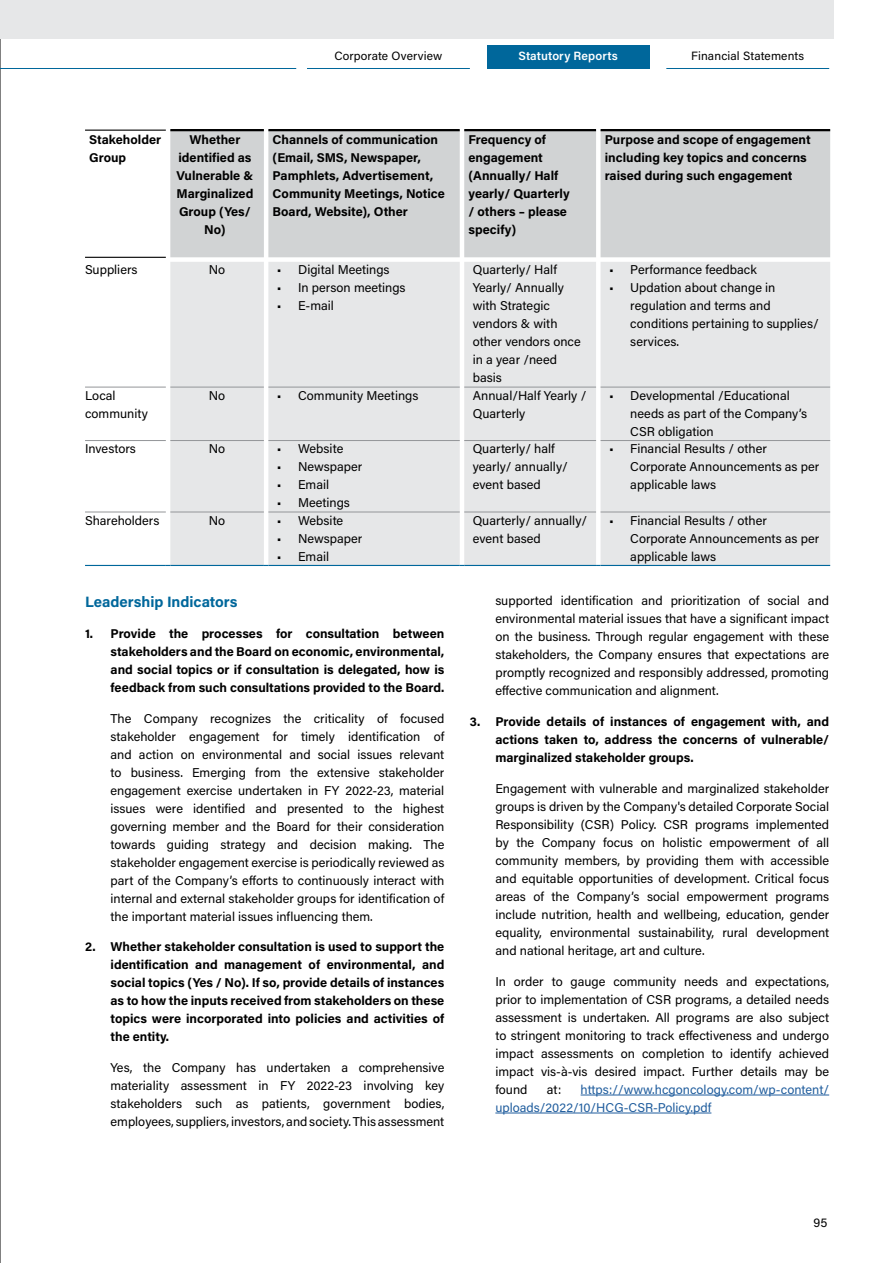
<style>
.page{position:relative;width:893px;height:1263px;background:#fff}
.page>*{position:absolute;margin:0;border:0;box-sizing:border-box;transform-origin:0 0}
.t1{font:700 15px "Acumin Pro";color:#00679b}
.t2{font:12.75px/18px "Acumin Pro";color:#000}
.t3{font:700 12.75px/18px "Acumin Pro";color:#000}
.t4{font:12.75px/18px "Acumin Pro";color:#215e9e}
.t5{font:12px "Acumin Pro";letter-spacing:.01em;color:#000}
.t6{font:600 12px "Acumin Pro";letter-spacing:.01em;color:#fff}
</style>
<div class="page">
<hr style="left:0;top:0;width:1px;height:1263px;background:#000">
<hr style="left:0;top:68px;width:296px;height:1px;background:#00679b">
<hr style="left:666px;top:68px;width:163px;height:1px;background:#00679b">
<hr style="left:307px;top:68px;width:163px;height:1px;background:#00679b">
<div style="left:0;top:0;width:833px;height:39px;background:#e6e7e8"></div>
<div style="left:487px;top:45px;width:162px;height:24px;background:#00679b"></div>
<div style="left:170px;top:130px;width:660px;height:127px;background:#d1d3d4"></div>
<div style="left:170px;top:262px;width:660px;height:303px;background:#e6e7e8"></div>
<hr style="left:85px;top:387px;width:81px;height:1px;background:#939598">
<hr style="left:85px;top:440px;width:81px;height:1px;background:#939598">
<hr style="left:85px;top:512px;width:81px;height:1px;background:#939598">
<hr style="left:170px;top:387px;width:94px;height:1px;background:#939598">
<hr style="left:268px;top:387px;width:192px;height:1px;background:#939598">
<hr style="left:464px;top:387px;width:132px;height:1px;background:#939598">
<hr style="left:601px;top:387px;width:229px;height:1px;background:#939598">
<hr style="left:170px;top:440px;width:94px;height:1px;background:#939598">
<hr style="left:268px;top:440px;width:192px;height:1px;background:#939598">
<hr style="left:464px;top:440px;width:132px;height:1px;background:#939598">
<hr style="left:601px;top:440px;width:229px;height:1px;background:#939598">
<hr style="left:170px;top:512px;width:94px;height:1px;background:#939598">
<hr style="left:268px;top:512px;width:192px;height:1px;background:#939598">
<hr style="left:464px;top:512px;width:132px;height:1px;background:#939598">
<hr style="left:601px;top:512px;width:229px;height:1px;background:#939598">
<hr style="left:170px;top:129px;width:94px;height:2px;background:#000">
<hr style="left:268px;top:129px;width:192px;height:2px;background:#000">
<hr style="left:464px;top:129px;width:132px;height:2px;background:#000">
<hr style="left:601px;top:129px;width:229px;height:2px;background:#000">
<hr style="left:85px;top:130px;width:81px;height:1px;background:#000">
<hr style="left:85px;top:257px;width:81px;height:1px;background:#000">
<hr style="left:85px;top:565px;width:81px;height:1px;background:#00679b">
<hr style="left:170px;top:565px;width:94px;height:1px;background:#00679b">
<hr style="left:268px;top:565px;width:192px;height:1px;background:#00679b">
<hr style="left:464px;top:565px;width:132px;height:1px;background:#00679b">
<hr style="left:601px;top:565px;width:229px;height:1px;background:#00679b">
<hr style="left:581px;top:1095px;width:248px;height:1px;background:#215e9e">
<hr style="left:495px;top:1113px;width:216px;height:1px;background:#215e9e">
<p class="t5" style="left:334px;top:47px;width:109px">Corporate Overview</p>
<p class="t6" style="left:518px;top:47px;width:101px">Statutory Reports</p>
<p class="t5" style="left:691px;top:47px;width:115px">Financial Statements</p>
<p class="t3" style="left:89px;top:130px;width:73px">Stakeholder<br>Group</p>
<p class="t3" style="left:177px;top:130px;width:78px;text-align:center">Whether identified as<br>Vulnerable &amp;<br>Marginalized<br>Group (Yes/<br>No)</p>
<p class="t3" style="left:273px;top:130px;width:174px">Channels of communication (Email, SMS, Newspaper,<br>Pamphlets, Advertisement,<br>Community Meetings, Notice<br>Board, Website), Other</p>
<p class="t3" style="left:468px;top:130px;width:103px">Frequency of engagement (Annually/ Half yearly/ Quarterly / others – please specify)</p>
<p class="t3" style="left:605px;top:130px;width:207px">Purpose and scope of engagement including key topics and concerns raised during such engagement</p>
<p class="t2" style="left:85px;top:260px;width:54px">Suppliers</p>
<p class="t2" style="left:209px;top:260px;width:18px">No</p>
<p class="t2" style="left:277px;top:260px;width:114px">• Digital Meetings</p>
<p class="t2" style="left:277px;top:278px;width:130px">• In person meetings</p>
<p class="t2" style="left:277px;top:296px;width:59px">• E-mail</p>
<p class="t2" style="left:473px;top:260px;width:110px">Quarterly/ Half<br>Yearly/ Annually with Strategic vendors &amp; with other vendors once in a year /need basis</p>
<p class="t2" style="left:609px;top:260px;width:149px">• Performance feedback</p>
<p class="t2" style="left:630px;top:278px;width:190px;text-indent:-21px">• Updation about change in regulation and terms and conditions pertaining to supplies/ services.</p>
<p class="t2" style="left:85px;top:386px;width:64px">Local community</p>
<p class="t2" style="left:209px;top:386px;width:18px">No</p>
<p class="t2" style="left:277px;top:386px;width:143px">• Community Meetings</p>
<p class="t2" style="left:473px;top:386px;width:115px">Annual/Half Yearly /<br>Quarterly</p>
<p class="t2" style="left:630px;top:386px;width:178px;text-indent:-21px">• Developmental /Educational needs as part of the Company’s<br>CSR obligation</p>
<p class="t2" style="left:85px;top:439px;width:52px">Investors</p>
<p class="t2" style="left:209px;top:439px;width:18px">No</p>
<p class="t2" style="left:277px;top:439px;width:68px">• Website</p>
<p class="t2" style="left:277px;top:457px;width:87px">• Newspaper</p>
<p class="t2" style="left:277px;top:475px;width:54px">• Email</p>
<p class="t2" style="left:277px;top:493px;width:75px">• Meetings</p>
<p class="t2" style="left:473px;top:439px;width:97px">Quarterly/ half yearly/ annually/ event based</p>
<p class="t2" style="left:630px;top:439px;width:191px;text-indent:-21px">• Financial Results / other<br>Corporate Announcements as per applicable laws</p>
<p class="t2" style="left:85px;top:511px;width:76px">Shareholders</p>
<p class="t2" style="left:209px;top:511px;width:18px">No</p>
<p class="t2" style="left:277px;top:511px;width:68px">• Website</p>
<p class="t2" style="left:277px;top:529px;width:87px">• Newspaper</p>
<p class="t2" style="left:277px;top:547px;width:54px">• Email</p>
<p class="t1" style="left:85px;top:591px;width:154px">Leadership Indicators</p>
<p class="t3" style="left:111px;top:624px;width:335px;text-align:justify;text-indent:-26px">1. Provide the processes for consultation between stakeholders and the Board on economic, environmental, and social topics or if consultation is delegated, how is feedback from such consultations provided to the Board.</p>
<p class="t2" style="left:111px;top:709px;width:335px;text-align:justify">The Company recognizes the criticality of focused stakeholder engagement for timely identification of and action on environmental and social issues relevant to business. Emerging from the extensive stakeholder engagement exercise undertaken in FY 2022-23, material issues were identified and presented to the highest governing member and the Board for their consideration towards guiding strategy and decision making. The stakeholder engagement exercise is periodically reviewed as part of the Company’s efforts to continuously interact with internal and external stakeholder groups for identification of the important material issues influencing them.</p>
<p class="t3" style="left:111px;top:937px;width:335px;text-align:justify;text-indent:-26px">2. Whether stakeholder consultation is used to support the identification and management of environmental, and social topics (Yes / No). If so, provide details of instances as to how the inputs received from stakeholders on these topics were incorporated into policies and activities of the entity.</p>
<p class="t2" style="left:111px;top:1058px;width:335px;text-align:justify">Yes, the Company has undertaken a comprehensive materiality assessment in FY 2022-23 involving key stakeholders such as patients, government bodies, employees, suppliers, investors, and society. This assessment</p>
<p class="t2" style="left:473px;top:511px;width:116px">Quarterly/ annually/ event based</p>
<p class="t2" style="left:630px;top:511px;width:191px;text-indent:-21px">• Financial Results / other<br>Corporate Announcements as per applicable laws</p>
<p class="t2" style="left:495px;top:591px;width:335px;text-align:justify">supported identification and prioritization of social and environmental material issues that have a significant impact on the business. Through regular engagement with these stakeholders, the Company ensures that expectations are promptly recognized and responsibly addressed, promoting effective communication and alignment.</p>
<p class="t3" style="left:495px;top:712px;width:335px;text-align:justify;text-indent:-26px">3. Provide details of instances of engagement with, and actions taken to, address the concerns of vulnerable/ marginalized stakeholder groups.</p>
<p class="t2" style="left:495px;top:779px;width:335px;text-align:justify">Engagement with vulnerable and marginalized stakeholder groups is driven by the Company's detailed Corporate Social Responsibility (CSR) Policy. CSR programs implemented by the Company focus on holistic empowerment of all community members, by providing them with accessible and equitable opportunities of development. Critical focus areas of the Company’s social empowerment programs include nutrition, health and wellbeing, education, gender equality, environmental sustainability, rural development and national heritage, art and culture.</p>
<p class="t2" style="left:495px;top:972px;width:335px;text-align:justify">In order to gauge community needs and expectations, prior to implementation of CSR programs, a detailed needs assessment is undertaken. All programs are also subject to stringent monitoring to track effectiveness and undergo impact assessments on completion to identify achieved impact vis-à-vis desired impact. Further details may be found</p>
<p class="t4" style="left:495px;top:1080px;width:335px;text-indent:85px">https://www.hcgoncology.com/wp-content/ uploads/2022/10/HCG-CSR-Policy.pdf</p>
<p class="t2" style="left:547px;top:1080px;width:16px">at:</p>
<p class="t2" style="left:813px;top:1213px;width:15px">95</p>
</div>
